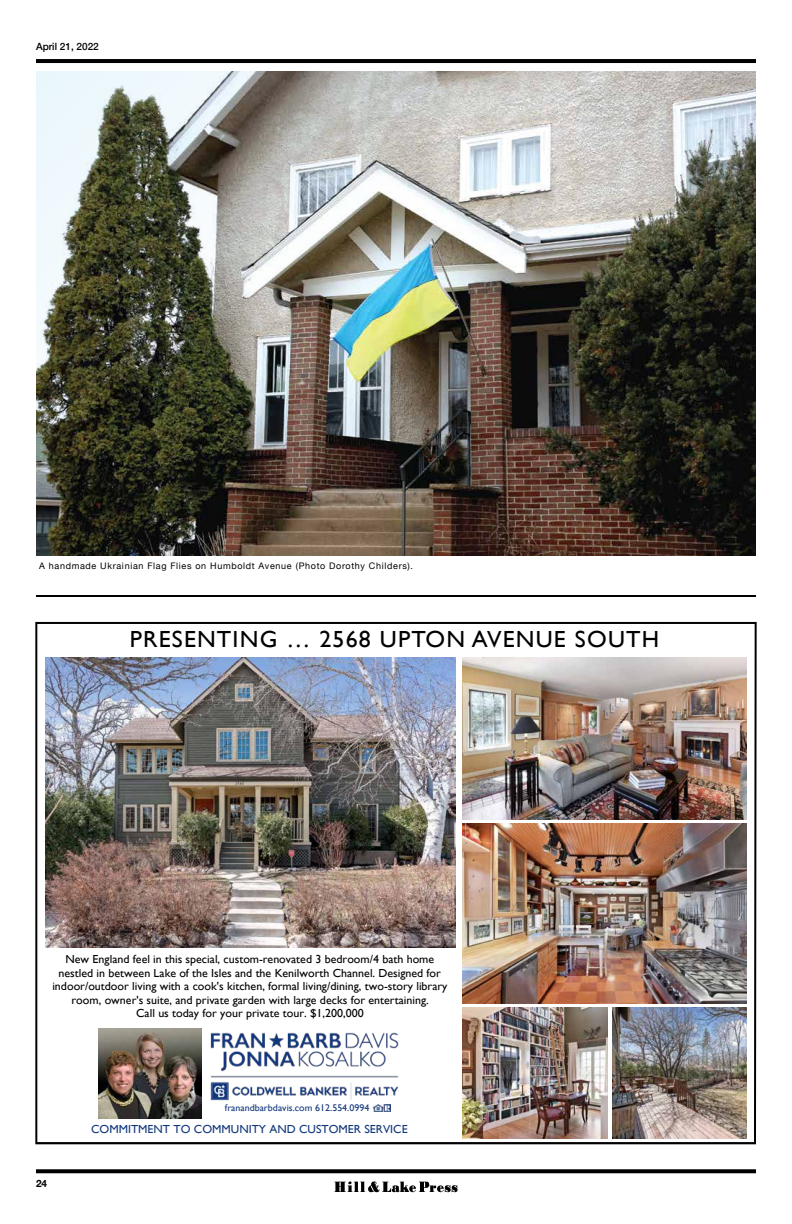
<style>
.page{position:relative;width:792px;height:1224px;background:#fff}
.page>*{position:absolute;margin:0;border:0;box-sizing:border-box;transform-origin:0 0}
.t1{font:23.3px "Gill Sans";letter-spacing:.05em;color:#000}
.t2{font:11.7px/13.5px "Gill Sans";color:#000;text-align:center}
.t3{font:11.7px "Gill Sans";color:#11377d}
.t4{font:500 10px "Helvetica Neue";color:#000}
.t5{font:700 10px "Helvetica Neue";color:#000}
.t6{font:9.7px "Gill Sans";letter-spacing:.005em;color:#11377d}
.t7{font:9px "Helvetica Neue";letter-spacing:.075em;color:#000}
</style>
<div class="page">
<hr style="left:36px;top:59px;width:720px;height:4px;background:#000">
<svg style="left:36px;top:1169px;width:720px;height:4px;background:#111"></svg>
<svg style="left:334px;top:1181px;width:124px;height:11px"></svg>
<img style="left:36px;top:71px;width:720px;height:484px">
<img style="left:36px;top:71px;width:412px;height:371px">
<hr style="left:36px;top:595px;width:720px;height:2px;background:#000">
<img style="left:35px;top:622px;width:722px;height:523px">
<p class="t4" style="left:36px;top:39px;width:64px">April 21, 2022</p>
<p class="t7" style="left:39px;top:559px;width:375px">A handmade Ukrainian Flag Flies on Humboldt Avenue (Photo Dorothy Childers).</p>
<h1 class="t1" style="left:130px;top:626px;width:531px">PRESENTING … 2568 UPTON AVENUE SOUTH</h1>
<p class="t2" style="left:52px;top:953px;width:397px">New England feel in this special, custom-renovated 3 bedroom/4 bath home nestled in between Lake of the Isles and the Kenilworth Channel. Designed for indoor/outdoor living with a cook's kitchen, formal living/dining, two-story library room, owner's suite, and private garden with large decks for entertaining.<br>Call us today for your private tour. $1,200,000</p>
<p class="t5" style="left:36px;top:1176px;width:13px">24</p>
<p class="t6" style="left:225px;top:1102px;width:146px">franandbarbdavis.com 612.554.0994</p>
<p class="t3" style="left:91px;top:1123px;width:318px">COMMITMENT TO COMMUNITY AND CUSTOMER SERVICE</p>
</div>
